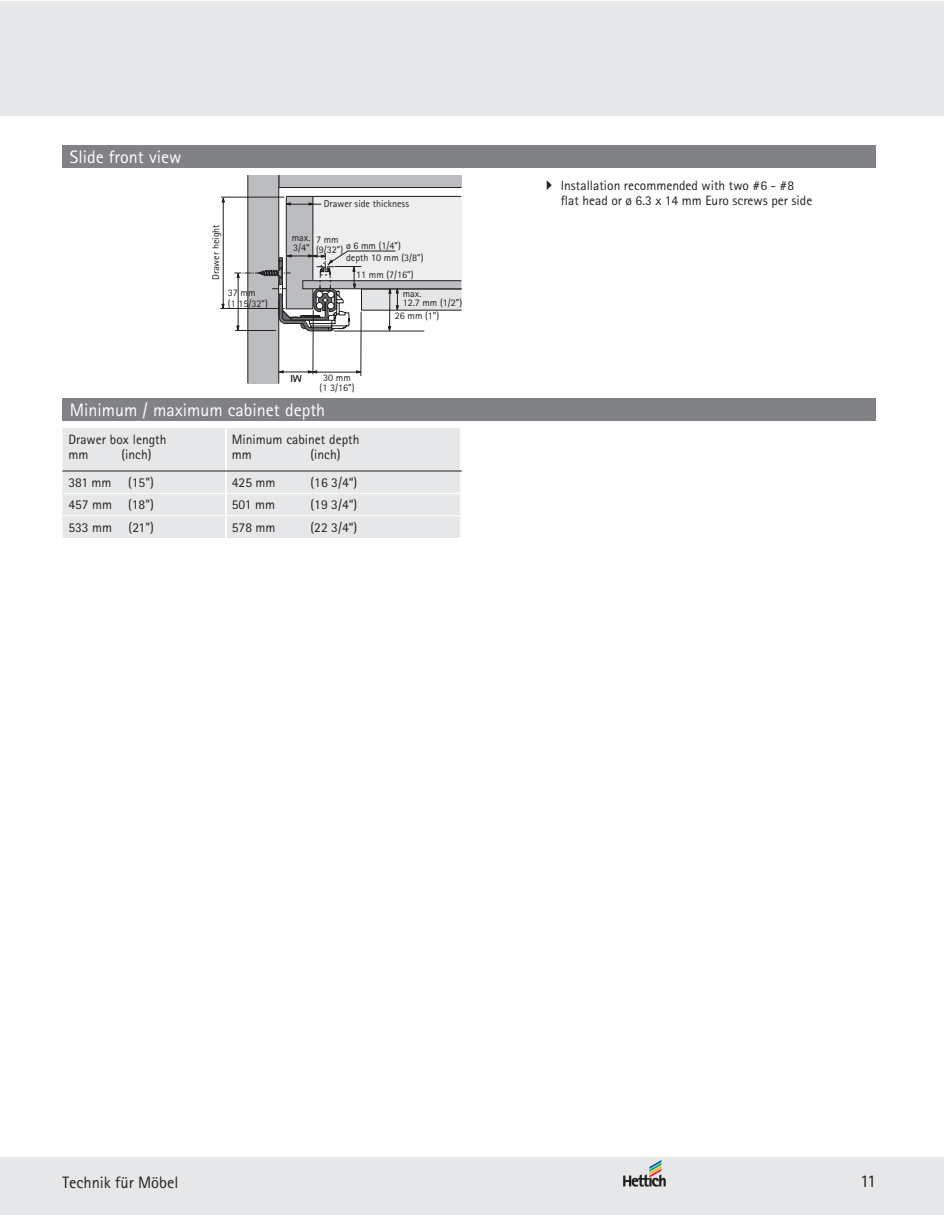
<style>
.page{position:relative;width:945px;height:1215px;background:#fff}
.page>*{position:absolute;margin:0;border:0;box-sizing:border-box;transform-origin:0 0}
.t1{font:18px "Rotis Sans Serif";color:#fff}
.t2{font:18px "Rotis Sans Serif";color:#231f20}
.t3{font:16.5px "Rotis Sans Serif";color:#231f20}
.t4{font:13.5px/14.9px "Rotis Sans Serif";color:#231f20}
.t5{font:10.05px/10.4px "Rotis Sans Serif";color:#231f20}
.t6{font:800 10.05px "Rotis Sans Serif";color:#231f20}
</style>
<div class="page">
<div style="left:0;top:1px;width:14px;height:115px;background:#e6e7e9"></div>
<div style="left:0;top:1157px;width:14px;height:57px;background:#e6e7e9"></div>
<div style="left:14px;top:1157px;width:930px;height:57px;background:#e6e7e9"></div>
<div style="left:14px;top:1px;width:930px;height:115px;background:#e6e7e9"></div>
<svg style="left:623px;top:1160px;width:43px;height:27px"></svg>
<div style="left:361px;top:289px;width:101px;height:21px;background:#e4e5e7"></div>
<svg style="left:279px;top:175px;width:183px;height:13px;background:#b0b0b3"></svg>
<div style="left:313px;top:196px;width:149px;height:86px;background:#eeeeef"></div>
<div style="left:248px;top:175px;width:31px;height:209px;background:#bcbdc0"></div>
<hr style="left:248px;top:175px;width:1px;height:208px;background:#231f20">
<hr style="left:278px;top:175px;width:1px;height:209px;background:#231f20">
<div style="left:302px;top:280px;width:160px;height:9px;background:#bcbdc0;border:1px solid #231f20"></div>
<hr style="left:221px;top:197px;width:63px;height:1px;background:#231f20">
<svg style="left:221px;top:197px;width:4px;height:6px"></svg>
<hr style="left:223px;top:199px;width:1px;height:106px;background:#231f20">
<hr style="left:220px;top:308px;width:64px;height:1px;background:#231f20">
<hr style="left:286px;top:196px;width:175px;height:1px;background:#231f20">
<hr style="left:317px;top:372px;width:40px;height:1px;background:#231f20">
<svg style="left:356px;top:370px;width:5px;height:4px"></svg>
<hr style="left:361px;top:312px;width:1px;height:64px;background:#231f20">
<hr style="left:313px;top:310px;width:1px;height:64px;background:#231f20">
<svg style="left:278px;top:370px;width:39px;height:4px"></svg>
<hr style="left:334px;top:331px;width:90px;height:1px;background:#231f20">
<svg style="left:234px;top:196px;width:165px;height:136px"></svg>
<div style="left:62px;top:145px;width:814px;height:23px;background:#808285"></div>
<div style="left:62px;top:428px;width:398px;height:110px;background:#e6e7e9"></div>
<hr style="left:225px;top:428px;width:2px;height:43px;background:#fff">
<hr style="left:225px;top:471px;width:2px;height:22px;background:#fff">
<hr style="left:225px;top:494px;width:2px;height:21px;background:#fff">
<hr style="left:225px;top:516px;width:2px;height:22px;background:#fff">
<hr style="left:62px;top:515px;width:164px;height:1px;background:#fff">
<hr style="left:226px;top:515px;width:234px;height:1px;background:#fff">
<hr style="left:62px;top:471px;width:164px;height:1px;background:#231f20">
<hr style="left:226px;top:471px;width:236px;height:1px;background:#231f20">
<hr style="left:62px;top:493px;width:164px;height:1px;background:#fff">
<hr style="left:226px;top:493px;width:234px;height:1px;background:#fff">
<div style="left:62px;top:398px;width:814px;height:23px;background:#808285"></div>
<h1 class="t1" style="left:70px;top:146px;width:113px">Slide front view</h1>
<p class="t5" style="left:211px;top:280px;width:57px;rotate:-90deg">Drawer height</p>
<p class="t5" style="left:228px;top:288px;width:41px">37 mm<br>(1 15/32”)</p>
<p class="t5" style="left:324px;top:198px;width:87px">Drawer side thickness</p>
<p class="t5" style="left:292px;top:233px;width:20px">max.</p>
<p class="t5" style="left:316px;top:234px;width:24px">7 mm</p>
<p class="t5" style="left:346px;top:239px;width:79px;line-height:12.1px;text-indent:-30px">(9/32”) ø 6 mm (1/4”) depth 10 mm (3/8”)</p>
<p class="t5" style="left:356px;top:270px;width:59px">11 mm (7/16”)</p>
<p class="t5" style="left:395px;top:311px;width:46px">26 mm (1”)</p>
<p class="t5" style="left:293px;top:243px;width:18px">3/4“</p>
<p class="t5" style="left:403px;top:288px;width:61px;line-height:9.8px">max.<br>12.7 mm (1/2”)</p>
<p class="t6" style="left:291px;top:372px;width:13px">IW</p>
<p class="t5" style="left:320px;top:372px;width:36px;text-align:center">30 mm (1 3/16”)</p>
<h1 class="t1" style="left:70px;top:399px;width:257px">Minimum / maximum cabinet depth</h1>
<p class="t4" style="left:68px;top:432px;width:100px">Drawer box length mm</p>
<p class="t4" style="left:122px;top:447px;width:32px">(inch)</p>
<p class="t4" style="left:232px;top:432px;width:129px">Minimum cabinet depth mm</p>
<p class="t4" style="left:311px;top:447px;width:32px">(inch)</p>
<p class="t4" style="left:68px;top:475px;width:87px">381 mm (15")</p>
<p class="t4" style="left:232px;top:475px;width:45px">425 mm</p>
<p class="t4" style="left:311px;top:475px;width:48px">(16 3/4“)</p>
<p class="t4" style="left:68px;top:497px;width:87px">457 mm (18")</p>
<p class="t4" style="left:232px;top:497px;width:45px">501 mm</p>
<p class="t4" style="left:311px;top:497px;width:48px">(19 3/4“)</p>
<p class="t4" style="left:68px;top:520px;width:87px">533 mm (21")</p>
<p class="t4" style="left:232px;top:520px;width:45px">578 mm</p>
<p class="t4" style="left:311px;top:520px;width:48px">(22 3/4“)</p>
<p class="t4" style="left:561px;top:178px;width:253px">Installation recommended with two #6 - #8 flat head or ø 6.3 x 14 mm Euro screws per side</p>
<p class="t3" style="left:62px;top:1172px;width:118px">Technik für Möbel</p>
<h1 class="t2" style="left:860px;top:1170px;width:18px">11</h1>
</div>
